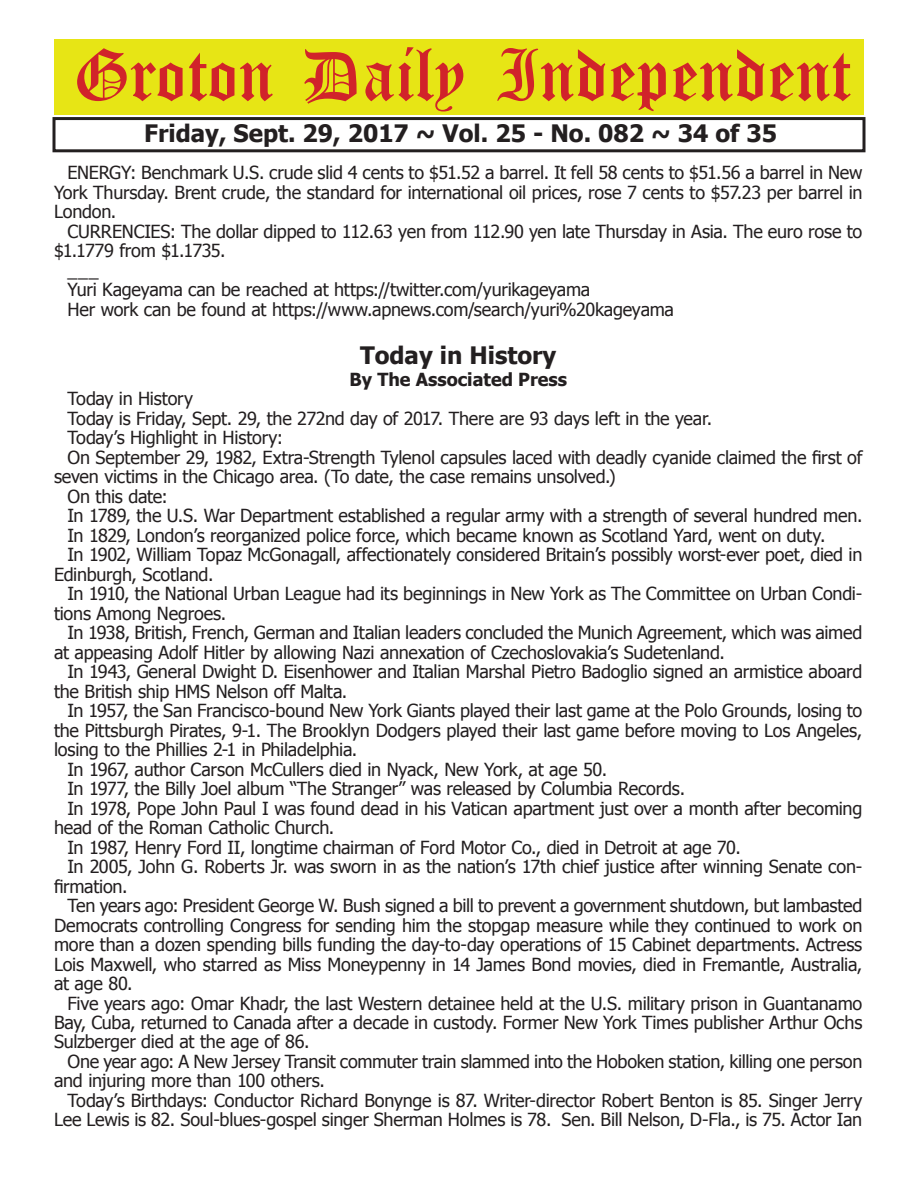
<style>
.page{position:relative;width:918px;height:1188px;background:#fff}
.page>*{position:absolute;margin:0;border:0;box-sizing:border-box;transform-origin:0 0}
.t1{font:54px "Old English Five";color:#d1232a}
.t2{font:700 24px "Tahoma";color:#231f20}
.t3{font:18px/19.5px "Tahoma";letter-spacing:-.015em;color:#231f20;text-align:justify}
.t4{font:700 18px "Tahoma";color:#231f20}
</style>
<div class="page">
<div style="left:52px;top:117px;width:814px;height:35px;border:3px solid #231f20"></div>
<div style="left:54px;top:40px;width:810px;height:75px;background:#e7e515"></div>
<h1 class="t1" style="left:73px;top:50px;width:779px">Groton Daily Independent</h1>
<h2 class="t2" style="left:144px;top:116px;width:634px">Friday, Sept. 29, 2017 ~ Vol. 25 - No. 082 ~ 34 of 35</h2>
<p class="t3" style="left:54px;top:162px;width:810px;text-indent:14px">ENERGY: Benchmark U.S. crude slid 4 cents to $51.52 a barrel. It fell 58 cents to $51.56 a barrel in New York Thursday. Brent crude, the standard for international oil prices, rose 7 cents to $57.23 per barrel in London.</p>
<p class="t3" style="left:68px;top:221px;width:796px">CURRENCIES: The dollar dipped to 112.63 yen from 112.90 yen late Thursday in Asia. The euro rose to</p>
<p class="t3" style="left:54px;top:240px;width:173px">$1.1779 from $1.1735.</p>
<p class="t3" style="left:68px;top:260px;width:33px">___</p>
<p class="t3" style="left:68px;top:279px;width:524px">Yuri Kageyama can be reached at https://twitter.com/yurikageyama</p>
<p class="t3" style="left:68px;top:299px;width:608px">Her work can be found at https://www.apnews.com/search/yuri%20kageyama</p>
<h2 class="t2" style="left:360px;top:339px;width:198px">Today in History</h2>
<p class="t4" style="left:349px;top:367px;width:219px">By The Associated Press</p>
<p class="t3" style="left:68px;top:388px;width:127px">Today in History</p>
<p class="t3" style="left:68px;top:408px;width:646px">Today is Friday, Sept. 29, the 272nd day of 2017. There are 93 days left in the year.</p>
<p class="t3" style="left:68px;top:427px;width:217px">Today’s Highlight in History:</p>
<p class="t3" style="left:68px;top:447px;width:796px">On September 29, 1982, Extra-Strength Tylenol capsules laced with deadly cyanide claimed the first of</p>
<p class="t3" style="left:54px;top:466px;width:563px">seven victims in the Chicago area. (To date, the case remains unsolved.)</p>
<p class="t3" style="left:68px;top:486px;width:102px">On this date:</p>
<p class="t3" style="left:68px;top:505px;width:796px">In 1789, the U.S. War Department established a regular army with a strength of several hundred men.</p>
<p class="t3" style="left:68px;top:525px;width:759px">In 1829, London’s reorganized police force, which became known as Scotland Yard, went on duty.</p>
<p class="t3" style="left:68px;top:544px;width:796px">In 1902, William Topaz McGonagall, affectionately considered Britain’s possibly worst-ever poet, died in</p>
<p class="t3" style="left:54px;top:564px;width:161px">Edinburgh, Scotland.</p>
<p class="t3" style="left:68px;top:583px;width:796px">In 1910, the National Urban League had its beginnings in New York as The Committee on Urban Condi-</p>
<p class="t3" style="left:54px;top:603px;width:174px">tions Among Negroes.</p>
<p class="t3" style="left:68px;top:622px;width:797px">In 1938, British, French, German and Italian leaders concluded the Munich Agreement, which was aimed</p>
<p class="t3" style="left:54px;top:641px;width:672px">at appeasing Adolf Hitler by allowing Nazi annexation of Czechoslovakia’s Sudetenland.</p>
<p class="t3" style="left:68px;top:661px;width:797px">In 1943, General Dwight D. Eisenhower and Italian Marshal Pietro Badoglio signed an armistice aboard</p>
<p class="t3" style="left:54px;top:680px;width:295px">the British ship HMS Nelson off Malta.</p>
<p class="t3" style="left:68px;top:700px;width:796px">In 1957, the San Francisco-bound New York Giants played their last game at the Polo Grounds, losing to</p>
<p class="t3" style="left:54px;top:719px;width:810px">the Pittsburgh Pirates, 9-1. The Brooklyn Dodgers played their last game before moving to Los Angeles,</p>
<p class="t3" style="left:54px;top:739px;width:305px">losing to the Phillies 2-1 in Philadelphia.</p>
<p class="t3" style="left:68px;top:758px;width:541px">In 1967, author Carson McCullers died in Nyack, New York, at age 50.</p>
<p class="t3" style="left:68px;top:778px;width:619px">In 1977, the Billy Joel album “The Stranger” was released by Columbia Records.</p>
<p class="t3" style="left:68px;top:797px;width:796px">In 1978, Pope John Paul I was found dead in his Vatican apartment just over a month after becoming</p>
<p class="t3" style="left:54px;top:817px;width:282px">head of the Roman Catholic Church.</p>
<p class="t3" style="left:68px;top:836px;width:675px">In 1987, Henry Ford II, longtime chairman of Ford Motor Co., died in Detroit at age 70.</p>
<p class="t3" style="left:68px;top:856px;width:796px">In 2005, John G. Roberts Jr. was sworn in as the nation’s 17th chief justice after winning Senate con-</p>
<p class="t3" style="left:54px;top:875px;width:75px">firmation.</p>
<p class="t3" style="left:68px;top:895px;width:797px">Ten years ago: President George W. Bush signed a bill to prevent a government shutdown, but lambasted</p>
<p class="t3" style="left:54px;top:914px;width:810px">Democrats controlling Congress for sending him the stopgap measure while they continued to work on</p>
<p class="t3" style="left:54px;top:934px;width:810px">more than a dozen spending bills funding the day-to-day operations of 15 Cabinet departments. Actress</p>
<p class="t3" style="left:54px;top:953px;width:810px">Lois Maxwell, who starred as Miss Moneypenny in 14 James Bond movies, died in Fremantle, Australia,</p>
<p class="t3" style="left:54px;top:973px;width:80px">at age 80.</p>
<p class="t3" style="left:68px;top:992px;width:796px">Five years ago: Omar Khadr, the last Western detainee held at the U.S. military prison in Guantanamo</p>
<p class="t3" style="left:54px;top:1012px;width:810px">Bay, Cuba, returned to Canada after a decade in custody. Former New York Times publisher Arthur Ochs</p>
<p class="t3" style="left:54px;top:1031px;width:257px">Sulzberger died at the age of 86.</p>
<p class="t3" style="left:68px;top:1051px;width:796px">One year ago: A New Jersey Transit commuter train slammed into the Hoboken station, killing one person</p>
<p class="t3" style="left:54px;top:1070px;width:273px">and injuring more than 100 others.</p>
<p class="t3" style="left:68px;top:1090px;width:796px">Today’s Birthdays: Conductor Richard Bonynge is 87. Writer-director Robert Benton is 85. Singer Jerry</p>
<p class="t3" style="left:54px;top:1109px;width:810px">Lee Lewis is 82. Soul-blues-gospel singer Sherman Holmes is 78. Sen. Bill Nelson, D-Fla., is 75. Actor Ian</p>
</div>
